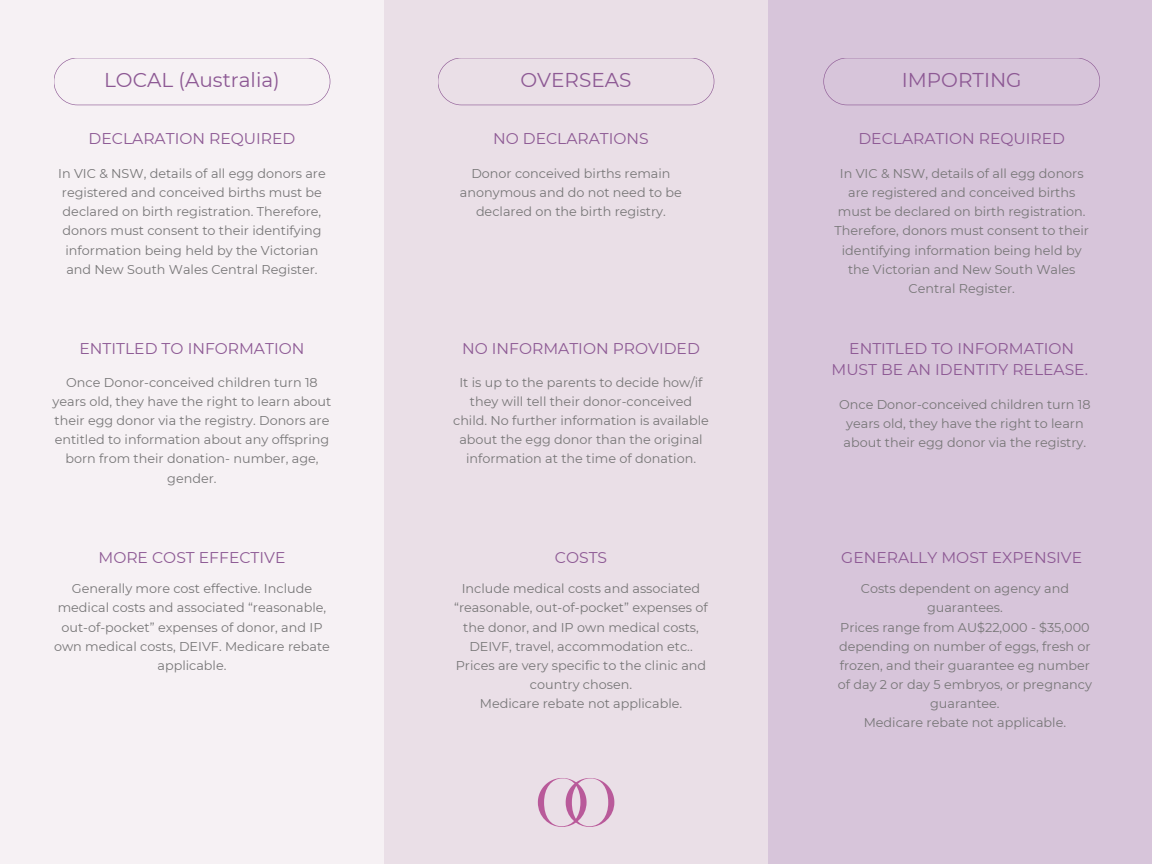
<style>
.page{position:relative;width:1152px;height:864px;background:#fff}
.page>*{position:absolute;margin:0;border:0;box-sizing:border-box;transform-origin:0 0}
.t1{font:19.95px "Montserrat";color:#8d5994}
.t2{font:15.6px/21.6px "Montserrat";color:#8d5994;text-align:center}
.t3{font:12.75px/19.2px "Montserrat";color:#777677;text-align:center}
</style>
<div class="page">
<div style="left:0;top:0;width:384px;height:864px;background:#f6f1f4"></div>
<div style="left:384px;top:0;width:384px;height:864px;background:#eadfe7"></div>
<div style="left:768px;top:0;width:384px;height:864px;background:#d7c5da"></div>
<svg style="left:438px;top:58px;width:276px;height:47px"></svg>
<svg style="left:823px;top:58px;width:277px;height:47px"></svg>
<svg style="left:538px;top:778px;width:76px;height:49px"></svg>
<svg style="left:54px;top:58px;width:276px;height:47px"></svg>
<h1 class="t1" style="left:104px;top:68px;width:177px">LOCAL (Australia)</h1>
<h1 class="t1" style="left:521px;top:68px;width:112px">OVERSEAS</h1>
<h1 class="t1" style="left:902px;top:68px;width:121px">IMPORTING</h1>
<p class="t2" style="left:89px;top:128px;width:208px">DECLARATION REQUIRED</p>
<p class="t2" style="left:493px;top:128px;width:157px">NO DECLARATIONS</p>
<p class="t2" style="left:858px;top:128px;width:208px">DECLARATION REQUIRED</p>
<p class="t3" style="left:58px;top:164px;width:269px">In VIC &amp; NSW, details of all egg donors are registered and conceived births must be declared on birth registration. Therefore, donors must consent to their identifying information being held by the Victorian and New South Wales Central Register.</p>
<p class="t3" style="left:460px;top:164px;width:223px">Donor conceived births remain anonymous and do not need to be declared on the birth registry.</p>
<p class="t3" style="left:835px;top:164px;width:256px">In VIC &amp; NSW, details of all egg donors are registered and conceived births must be declared on birth registration.<br>Therefore, donors must consent to their identifying information being held by the Victorian and New South Wales Central Register.</p>
<p class="t2" style="left:80px;top:337px;width:226px">ENTITLED TO INFORMATION</p>
<p class="t3" style="left:53px;top:373px;width:280px">Once Donor-conceived children turn 18 years old, they have the right to learn about their egg donor via the registry. Donors are entitled to information about any offspring born from their donation- number, age, gender.</p>
<p class="t2" style="left:462px;top:337px;width:239px">NO INFORMATION PROVIDED</p>
<p class="t3" style="left:453px;top:373px;width:257px">It is up to the parents to decide how/if they will tell their donor-conceived child. No further information is available about the egg donor than the original information at the time of donation.</p>
<p class="t2" style="left:831px;top:337px;width:258px">ENTITLED TO INFORMATION<br>MUST BE AN IDENTITY RELEASE.</p>
<p class="t3" style="left:839px;top:394px;width:253px">Once Donor-conceived children turn 18 years old, they have the right to learn about their egg donor via the registry.</p>
<p class="t2" style="left:99px;top:547px;width:188px">MORE COST EFFECTIVE</p>
<p class="t2" style="left:555px;top:547px;width:54px">COSTS</p>
<p class="t2" style="left:841px;top:547px;width:242px">GENERALLY MOST EXPENSIVE</p>
<p class="t3" style="left:54px;top:579px;width:277px">Generally more cost effective. Include medical costs and associated “reasonable, out-of-pocket” expenses of donor, and IP own medical costs, DEIVF. Medicare rebate applicable.</p>
<p class="t3" style="left:454px;top:579px;width:255px">Include medical costs and associated “reasonable, out-of-pocket” expenses of the donor, and IP own medical costs, DEIVF, travel, accommodation etc..<br>Prices are very specific to the clinic and country chosen.<br>Medicare rebate not applicable.</p>
<p class="t3" style="left:838px;top:579px;width:256px">Costs dependent on agency and guarantees.<br>Prices range from AU$22,000 - $35,000 depending on number of eggs, fresh or frozen, and their guarantee eg number of day 2 or day 5 embryos, or pregnancy guarantee.<br>Medicare rebate not applicable.</p>
</div>
